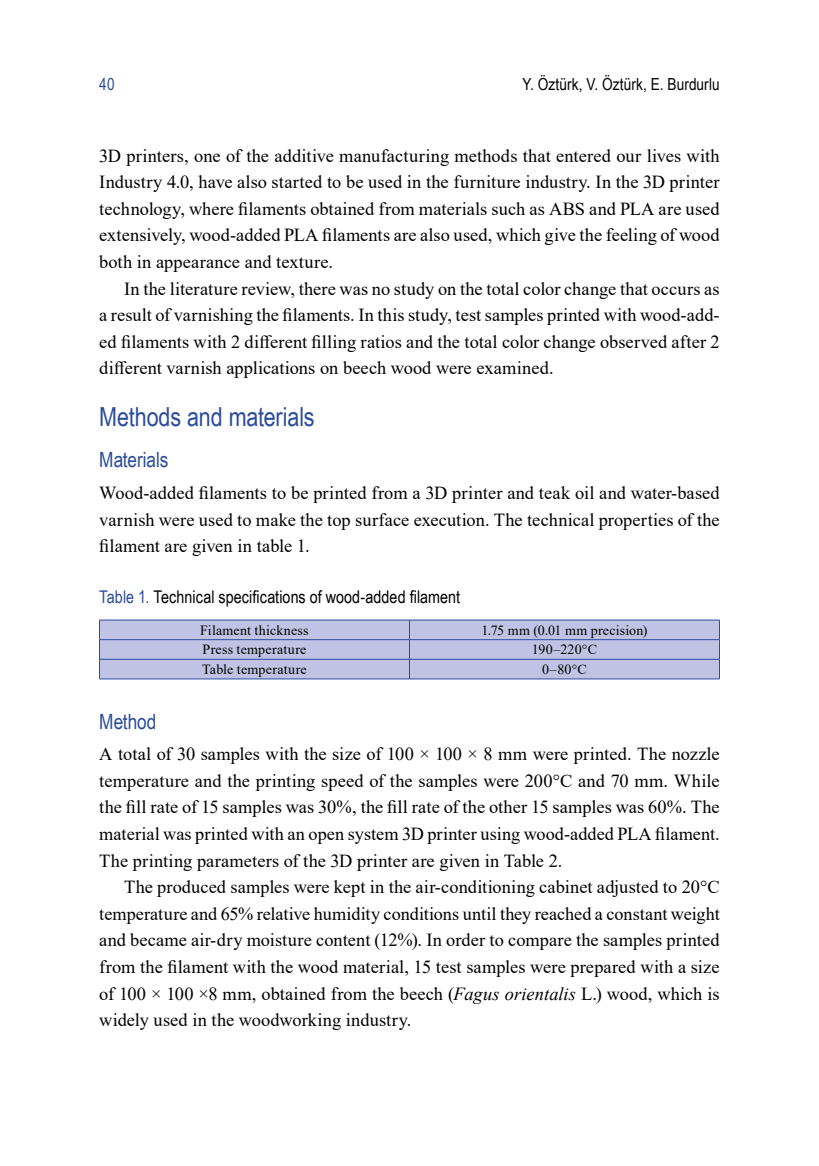
<style>
.page{position:relative;width:819px;height:1166px;background:#fff}
.page>*{position:absolute;margin:0;border:0;box-sizing:border-box;transform-origin:0 0}
.t1{font:26.25px "Arial Narrow";letter-spacing:-.005em;color:#2b4b9b}
.t2{font:21px "Arial Narrow";letter-spacing:-.005em;color:#2b4b9b}
.t3{font:18.38px/26.6px "Times New Roman";letter-spacing:.005em;color:#000;text-align:justify}
.t4{font:17.5px "Arial Narrow";letter-spacing:.005em;color:#000}
.t5{font:16.62px "Arial Narrow";letter-spacing:.005em;color:#000}
.t6{font:16.62px "Arial Narrow";color:#2b4b9b}
.t7{font:14px "Times New Roman";letter-spacing:.015em;color:#000}
.s1{color:#2b4b9b}
.s2{font-style:italic}
</style>
<div class="page">
<svg style="left:99px;top:620px;width:621px;height:59px;background:#b7bbdf"></svg>
<p class="t6" style="left:99px;top:72px;width:17px">40</p>
<p class="t5" style="left:522px;top:72px;width:199px">Y. Öztürk, V. Öztürk, E. Burdurlu</p>
<p class="t3" style="left:99px;top:142px;width:622px">3D printers, one of the additive manufacturing methods that entered our lives with Industry 4.0, have also started to be used in the furniture industry. In the 3D printer technology, where filaments obtained from materials such as ABS and PLA are used extensively, wood-added PLA filaments are also used, which give the feeling of wood both in appearance and texture.</p>
<p class="t3" style="left:99px;top:275px;width:622px;text-indent:25px">In the literature review, there was no study on the total color change that occurs as a result of varnishing the filaments. In this study, test samples printed with wood-add&shy;ed filaments with 2 different filling ratios and the total color change observed after 2 different varnish applications on beech wood were examined.</p>
<h1 class="t1" style="left:99px;top:397px;width:217px">Methods and materials</h1>
<p class="t2" style="left:99px;top:444px;width:71px">Materials</p>
<p class="t3" style="left:99px;top:479px;width:622px">Wood-added filaments to be printed from a 3D printer and teak oil and water-based varnish were used to make the top surface execution. The technical properties of the filament are given in table 1.</p>
<p class="t4" style="left:99px;top:584px;width:362px"><span class="s1">Table 1.</span> Technical specifications of wood-added filament</p>
<p class="t7" style="left:200px;top:620px;width:110px">Filament thickness</p>
<p class="t7" style="left:481px;top:620px;width:168px">1.75 mm (0.01 mm precision)</p>
<p class="t7" style="left:202px;top:640px;width:105px">Press temperature</p>
<p class="t7" style="left:532px;top:640px;width:67px">190–220°C</p>
<p class="t7" style="left:202px;top:659px;width:106px">Table temperature</p>
<p class="t7" style="left:542px;top:659px;width:46px">0–80°C</p>
<p class="t2" style="left:99px;top:706px;width:59px">Method</p>
<p class="t3" style="left:99px;top:740px;width:622px">A total of 30 samples with the size of 100 × 100 × 8 mm were printed. The nozzle temperature and the printing speed of the samples were 200°C and 70 mm. While the fill rate of 15 samples was 30%, the fill rate of the other 15 samples was 60%. The material was printed with an open system 3D printer using wood-added PLA filament.<br>The printing parameters of the 3D printer are given in Table 2.</p>
<p class="t3" style="left:99px;top:873px;width:622px;text-indent:25px">The produced samples were kept in the air-conditioning cabinet adjusted to 20°C temperature and 65% relative humidity conditions until they reached a constant weight and became air-dry moisture content (12%). In order to compare the samples printed from the filament with the wood material, 15 test samples were prepared with a size of 100 × 100 ×8 mm, obtained from the beech (<span class="s2">Fagus orientalis</span> L.) wood, which is widely used in the woodworking industry.</p>
</div>
